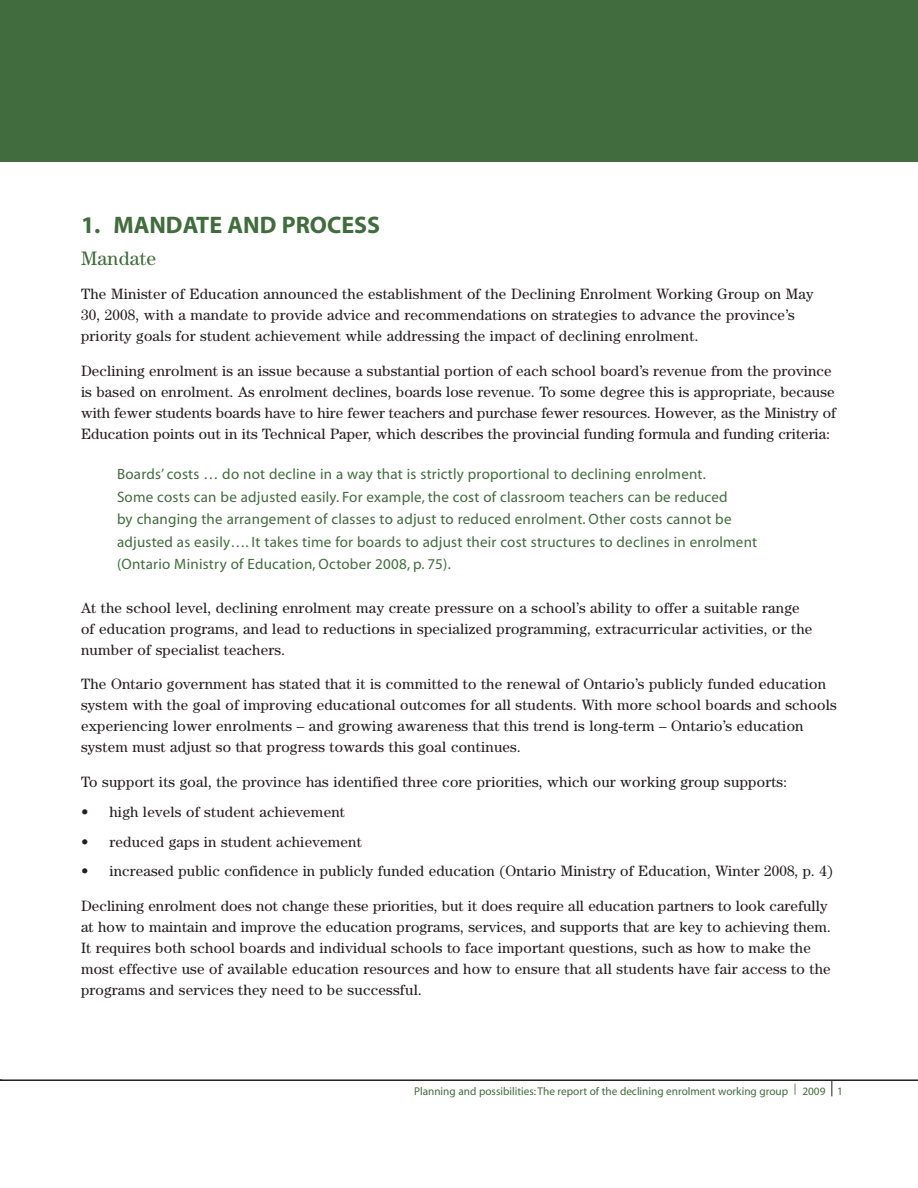
<style>
.page{position:relative;width:918px;height:1188px;background:#fff}
.page>*{position:absolute;margin:0;border:0;box-sizing:border-box;transform-origin:0 0}
.t1{font:700 24px "Myriad";color:#416c3d}
.t2{font:19.5px "Century";letter-spacing:.015em;color:#416c3d}
.t3{font:15px/21px "Century";letter-spacing:.015em;color:#231f20}
.t4{font:15px/22.5px "Myriad";letter-spacing:.015em;color:#416c3d}
.t5{font:11.25px "Myriad";color:#416c3d}
</style>
<div class="page">
<div style="left:0;top:0;width:918px;height:162px;background:#416c3d"></div>
<svg style="left:832px;top:1081px;width:1px;height:15px"></svg>
<hr style="left:0;top:1079px;width:918px;height:2px;background:#231f20">
<h1 class="t1" style="left:81px;top:216px;width:301px">1. MANDATE AND PROCESS</h1>
<h2 class="t2" style="left:81px;top:251px;width:77px">Mandate</h2>
<p class="t3" style="left:81px;top:285px;width:734px">The Minister of Education announced the establishment of the Declining Enrolment Working Group on May<br>30, 2008, with a mandate to provide advice and recommendations on strategies to advance the province’s priority goals for student achievement while addressing the impact of declining enrolment.</p>
<p class="t3" style="left:81px;top:361px;width:757px">Declining enrolment is an issue because a substantial portion of each school board’s revenue from the province is based on enrolment. As enrolment declines, boards lose revenue. To some degree this is appropriate, because with fewer students boards have to hire fewer teachers and purchase fewer resources. However, as the Ministry of Education points out in its Technical Paper, which describes the provincial funding formula and funding criteria:</p>
<p class="t4" style="left:117px;top:464px;width:642px">Boards’ costs … do not decline in a way that is strictly proportional to declining enrolment.<br>Some costs can be adjusted easily. For example, the cost of classroom teachers can be reduced<br>by changing the arrangement of classes to adjust to reduced enrolment. Other costs cannot be adjusted as easily…. It takes time for boards to adjust their cost structures to declines in enrolment (Ontario Ministry of Education, October 2008, p. 75).</p>
<p class="t3" style="left:81px;top:598px;width:733px">At the school level, declining enrolment may create pressure on a school’s ability to offer a suitable range of education programs, and lead to reductions in specialized programming, extracurricular activities, or the number of specialist teachers.</p>
<p class="t3" style="left:81px;top:675px;width:757px">The Ontario government has stated that it is committed to the renewal of Ontario’s publicly funded education system with the goal of improving educational outcomes for all students. With more school boards and schools experiencing lower enrolments – and growing awareness that this trend is long-term – Ontario’s education system must adjust so that progress towards this goal continues.</p>
<p class="t3" style="left:81px;top:772px;width:708px">To support its goal, the province has identified three core priorities, which our working group supports:</p>
<p class="t3" style="left:81px;top:802px;width:265px">• high levels of student achievement</p>
<p class="t3" style="left:81px;top:832px;width:282px">• reduced gaps in student achievement</p>
<p class="t3" style="left:81px;top:862px;width:753px">• increased public confidence in publicly funded education (Ontario Ministry of Education, Winter 2008, p. 4)</p>
<p class="t3" style="left:81px;top:897px;width:752px">Declining enrolment does not change these priorities, but it does require all education partners to look carefully at how to maintain and improve the education programs, services, and supports that are key to achieving them.<br>It requires both school boards and individual schools to face important questions, such as how to make the most effective use of available education resources and how to ensure that all students have fair access to the programs and services they need to be successful.</p>
<p class="t5" style="left:414px;top:1087px;width:431px">Planning and possibilities: The report of the declining enrolment working group | 2009 1</p>
</div>
